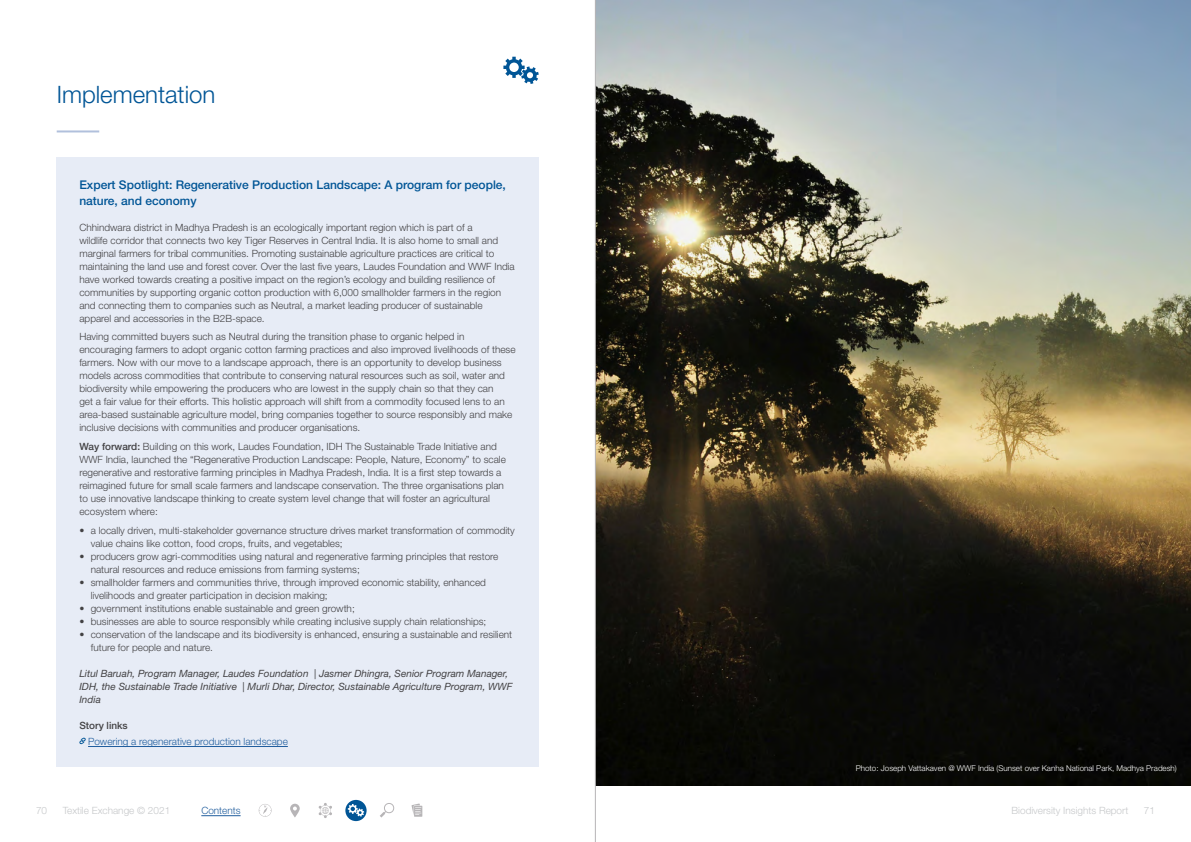
<style>
.page{position:relative;width:1191px;height:842px;background:#fff}
.page>*{position:absolute;margin:0;border:0;box-sizing:border-box;transform-origin:0 0}
.t1{font:300 24px "Helvetica Neue LT Std";color:#005596}
.t2{font:500 12px/16px "Helvetica Neue LT Std";color:#005596}
.t3{font:300 10px/13px "Helvetica Neue LT Std";color:#424143}
.t4{font:italic 10px/13px "Helvetica Neue LT Std";color:#424143}
.t5{font:300 10px "Helvetica Neue LT Std";color:#c6c8ca}
.t6{font:300 10px "Helvetica Neue LT Std";color:#215e9e}
.t7{font:500 10px "Helvetica Neue LT Std";color:#424143}
.t8{font:300 8px "Helvetica Neue LT Std";color:#fff}
.s1{font-weight:500}
.s2{color:#fff}
</style>
<div class="page">
<hr style="left:201px;top:815px;width:40px;height:1px;background:#215e9e">
<hr style="left:57px;top:130px;width:42px;height:2px;background:#b1c0dc">
<svg style="left:259px;top:804px;width:12px;height:13px"></svg>
<svg style="left:380px;top:803px;width:15px;height:14px"></svg>
<svg style="left:290px;top:804px;width:10px;height:13px"></svg>
<svg style="left:318px;top:803px;width:14px;height:15px"></svg>
<svg style="left:411px;top:803px;width:11px;height:14px"></svg>
<div style="left:345px;top:800px;width:21px;height:21px;background:#005596;border-radius:50%"></div>
<svg style="left:503px;top:57px;width:36px;height:27px"></svg>
<svg style="left:348px;top:804px;width:16px;height:13px"></svg>
<img style="left:596px;top:0;width:595px;height:785px">
<div style="left:57px;top:157px;width:482px;height:610px;background:#e7ecf6"></div>
<hr style="left:88px;top:746px;width:200px;height:1px;background:#215e9e">
<svg style="left:79px;top:737px;width:7px;height:7px"></svg>
<hr style="left:595px;top:0;width:1px;height:842px;background:#b7b5b7">
<h1 class="t1" style="left:57px;top:79px;width:160px">Implementation</h1>
<p class="t2" style="left:79px;top:176px;width:428px">Expert Spotlight: Regenerative Production Landscape: A program for people, nature, and economy</p>
<p class="t3" style="left:79px;top:220px;width:437px">Chhindwara district in Madhya Pradesh is an ecologically important region which is part of a<br>wildlife corridor that connects two key Tiger Reserves in Central India. It is also home to small and marginal farmers for tribal communities. Promoting sustainable agriculture practices are critical to maintaining the land use and forest cover. Over the last five years, Laudes Foundation and WWF India have worked towards creating a positive impact on the region’s ecology and building resilience of communities by supporting organic cotton production with 6,000 smallholder farmers in the region and connecting them to companies such as Neutral, a market leading producer of sustainable apparel and accessories in the B2B-space.</p>
<p class="t3" style="left:79px;top:330px;width:438px">Having committed buyers such as Neutral during the transition phase to organic helped in encouraging farmers to adopt organic cotton farming practices and also improved livelihoods of these farmers. Now with our move to a landscape approach, there is an opportunity to develop business models across commodities that contribute to conserving natural resources such as soil, water and biodiversity while empowering the producers who are lowest in the supply chain so that they can<br>get a fair value for their efforts. This holistic approach will shift from a commodity focused lens to an area-based sustainable agriculture model, bring companies together to source responsibly and make inclusive decisions with communities and producer organisations.</p>
<p class="t3" style="left:79px;top:440px;width:428px"><span class="s1">Way forward:</span> Building on this work, Laudes Foundation, IDH The Sustainable Trade Initiative and WWF India, launched the “Regenerative Production Landscape: People, Nature, Economy” to scale regenerative and restorative farming principles in Madhya Pradesh, India. It is a first step towards a reimagined future for small scale farmers and landscape conservation. The three organisations plan to use innovative landscape thinking to create system level change that will foster an agricultural ecosystem where:</p>
<p class="t3" style="left:91px;top:523px;width:425px;text-indent:-11px">• a locally driven, multi-stakeholder governance structure drives market transformation of commodity value chains like cotton, food crops, fruits, and vegetables;</p>
<p class="t3" style="left:91px;top:549px;width:409px;text-indent:-11px">• producers grow agri-commodities using natural and regenerative farming principles that restore natural resources and reduce emissions from farming systems;</p>
<p class="t3" style="left:91px;top:575px;width:397px;text-indent:-11px">• smallholder farmers and communities thrive, through improved economic stability, enhanced livelihoods and greater participation in decision making;</p>
<p class="t3" style="left:79px;top:601px;width:277px">• government institutions enable sustainable and green growth;</p>
<p class="t3" style="left:79px;top:614px;width:408px">• businesses are able to source responsibly while creating inclusive supply chain relationships;</p>
<p class="t3" style="left:91px;top:627px;width:423px;text-indent:-11px">• conservation of the landscape and its biodiversity is enhanced, ensuring a sustainable and resilient future for people and nature.</p>
<p class="t4" style="left:79px;top:666px;width:434px">Litul Baruah, Program Manager, Laudes Foundation | Jasmer Dhingra, Senior Program Manager,<br>IDH, the Sustainable Trade Initiative | Murli Dhar, Director, Sustainable Agriculture Program, WWF<br>India</p>
<p class="t7" style="left:79px;top:719px;width:50px">Story links</p>
<p class="t6" style="left:88px;top:735px;width:201px">Powering a regenerative production landscape</p>
<p class="t8" style="left:856px;top:763px;width:322px">Photo: Joseph Vattakaven @ WWF India (Sunset over Kanha National Park, Madhya Pradesh)</p>
<p class="t5" style="left:36px;top:804px;width:136px">70 <span class="s2">••</span>Textile Exchange © 2021</p>
<p class="t6" style="left:201px;top:804px;width:41px">Contents</p>
<p class="t5" style="left:1011px;top:804px;width:145px">Biodiversity Insights Report<span class="s2">••</span> 71</p>
</div>
